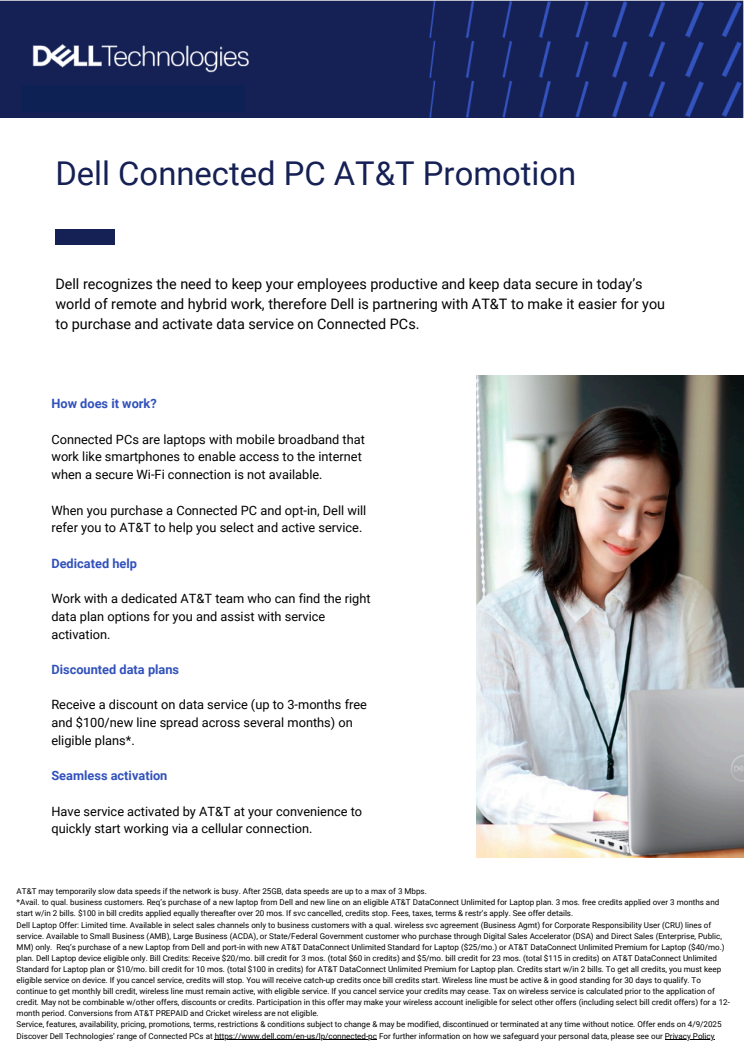
<style>
.page{position:relative;width:744px;height:1053px;background:#fff}
.page>*{position:absolute;margin:0;border:0;box-sizing:border-box;transform-origin:0 0}
.t1{font:32.8px "Roboto";color:#152054}
.t2{font:14.4px/20.1px "Roboto";color:#000}
.t3{font:12.8px/17.7px "Roboto";color:#000}
.t4{font:700 12.8px "Roboto";color:#3252bb}
.t5{font:8.04px/11.1px "Roboto";color:#000}
</style>
<div class="page">
<img style="left:0;top:0;width:744px;height:118px">
<div style="left:55px;top:230px;width:60px;height:15px;background:#152054"></div>
<img style="left:477px;top:376px;width:267px;height:481px">
<div style="left:21px;top:85px;width:223px;height:26px;background:#0d2155"></div>
<hr style="left:215px;top:1039px;width:162px;height:1px;background:#000">
<hr style="left:665px;top:1039px;width:50px;height:1px;background:#000">
<h1 class="t1" style="left:55px;top:155px;width:522px">Dell Connected PC AT&amp;T Promotion</h1>
<p class="t2" style="left:55px;top:274px;width:611px">Dell recognizes the need to keep your employees productive and keep data secure in today’s world of remote and hybrid work, therefore Dell is partnering with AT&amp;T to make it easier for you to purchase and activate data service on Connected PCs.</p>
<h3 class="t4" style="left:51px;top:396px;width:107px">How does it work?</h3>
<h3 class="t3" style="left:51px;top:430px;width:315px">Connected PCs are laptops with mobile broadband that work like smartphones to enable access to the internet when a secure Wi-Fi connection is not available.</h3>
<h3 class="t3" style="left:51px;top:501px;width:316px">When you purchase a Connected PC and opt-in, Dell will refer you to AT&amp;T to help you select and active service.</h3>
<h3 class="t4" style="left:51px;top:555px;width:87px">Dedicated help</h3>
<h3 class="t3" style="left:51px;top:590px;width:321px">Work with a dedicated AT&amp;T team who can find the right data plan options for you and assist with service activation.</h3>
<h3 class="t4" style="left:51px;top:662px;width:129px">Discounted data plans</h3>
<h3 class="t3" style="left:51px;top:696px;width:317px">Receive a discount on data service (up to 3-months free and $100/new line spread across several months) on eligible plans*.</h3>
<h3 class="t4" style="left:51px;top:768px;width:118px">Seamless activation</h3>
<h3 class="t3" style="left:51px;top:802px;width:312px">Have service activated by AT&amp;T at your convenience to quickly start working via a cellular connection.</h3>
<h2 class="t5" style="left:17px;top:885px;width:412px">AT&amp;T may temporarily slow data speeds if the network is busy. After 25GB, data speeds are up to a max of 3 Mbps.</h2>
<p class="t5" style="left:17px;top:897px;width:704px">*Avail. to qual. business customers. Req’s purchase of a new laptop from Dell and new line on an eligible AT&amp;T DataConnect Unlimited for Laptop plan. 3 mos. free credits applied over 3 months and start w/in 2 bills. $100 in bill credits applied equally thereafter over 20 mos. If svc cancelled, credits stop. Fees, taxes, terms &amp; restr’s apply. See offer details.</p>
<p class="t5" style="left:17px;top:919px;width:715px">Dell Laptop Offer: Limited time. Available in select sales channels only to business customers with a qual. wireless svc agreement (Business Agmt) for Corporate Responsibility User (CRU) lines of service. Available to Small Business (AMB), Large Business (ACDA), or State/Federal Government customer who purchase through Digital Sales Accelerator (DSA) and Direct Sales (Enterprise, Public, MM) only. Req’s purchase of a new Laptop from Dell and port-in with new AT&amp;T DataConnect Unlimited Standard for Laptop ($25/mo.) or AT&amp;T DataConnect Unlimited Premium for Laptop ($40/mo.) plan. Dell Laptop device eligible only. Bill Credits: Receive $20/mo. bill credit for 3 mos. (total $60 in credits) and $5/mo. bill credit for 23 mos. (total $115 in credits) on AT&amp;T DataConnect Unlimited Standard for Laptop plan or $10/mo. bill credit for 10 mos. (total $100 in credits) for AT&amp;T DataConnect Unlimited Premium for Laptop plan. Credits start w/in 2 bills. To get all credits, you must keep eligible service on device. If you cancel service, credits will stop. You will receive catch-up credits once bill credits start. Wireless line must be active &amp; in good standing for 30 days to qualify. To continue to get monthly bill credit, wireless line must remain active, with eligible service. If you cancel service your credits may cease. Tax on wireless service is calculated prior to the application of credit. May not be combinable w/other offers, discounts or credits. Participation in this offer may make your wireless account ineligible for select other offers (including select bill credit offers) for a 12- month period. Conversions from AT&amp;T PREPAID and Cricket wireless are not eligible.</p>
<p class="t5" style="left:17px;top:1019px;width:707px">Service, features, availability, pricing, promotions, terms, restrictions &amp; conditions subject to change &amp; may be modified, discontinued or terminated at any time without notice. Offer ends on 4/9/2025</p>
<p class="t5" style="left:17px;top:1030px;width:699px">Discover Dell Technologies’ range of Connected PCs at https://www.dell.com/en-us/lp/connected-pc For further information on how we safeguard your personal data, please see our Privacy Policy</p>
</div>
